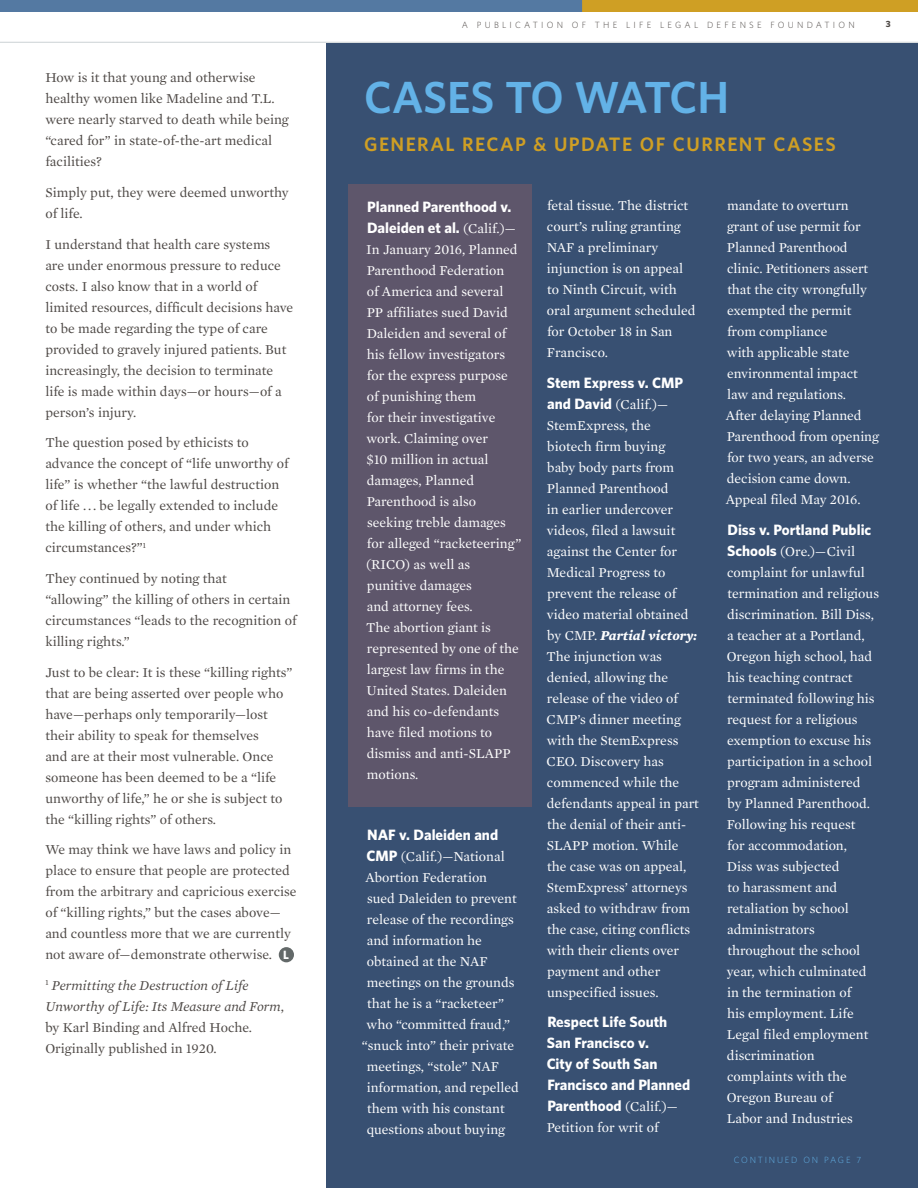
<style>
.page{position:relative;width:918px;height:1188px;background:#fff}
.page>*{position:absolute;margin:0;border:0;box-sizing:border-box;transform-origin:0 0}
.t1{font:600 45px "Whitney HTF";letter-spacing:-.005em;color:#63b2e7}
.t2{font:600 19.5px "Whitney HTF";letter-spacing:.075em;color:#cf9f24}
.t3{font:700 15px/21px "Whitney HTF";color:#fff}
.t4{font:13.8px/21px "Mercury Text G1 Roman";color:#fff}
.t5{font:13.8px/21px "Mercury Text G1 Roman";color:#4d4845}
.t6{font:italic 13.8px/21px "Mercury Text G1";color:#4d4845}
.t7{font:italic 700 13.8px "Mercury Text G1";color:#fff}
.t8{font:300 9px "Whitney HTF";letter-spacing:.36em;color:#4d4845}
.t9{font:300 9px "Whitney HTF";letter-spacing:.2em;color:#63b2e7}
.t10{font:700 9px "Whitney HTF";color:#4d4845}
.s1{font-family:"Whitney HTF";font-weight:700;font-size:12px;color:#fff}
.s2{font-family:"Mercury Text G1 Roman";font-style:normal}
.s3{font-family:"Mercury Text G1 Roman";font-weight:400;font-size:13.8px}
.s4{font-family:"Whitney HTF";font-weight:700;font-size:15px}
.s5{font-family:"Mercury Text G1 Roman";font-weight:400;font-style:normal}
</style>
<div class="page">
<div style="left:327px;top:43px;width:591px;height:1145px;background:#385072"></div>
<div style="left:349px;top:184px;width:183px;height:622px;background:#5e566b"></div>
<div style="left:279px;top:947px;width:15px;height:15px;background:#636969;border-radius:50%"></div>
<div style="left:0;top:0;width:595px;height:12px;background:#5479a2"></div>
<div style="left:582px;top:0;width:336px;height:12px;background:#cf9f24"></div>
<hr style="left:0;top:42px;width:918px;height:1px;background:#dfe4e6">
<p class="t5" style="left:45px;top:67px;width:245px">How is it that young and otherwise healthy women like Madeline and T.L. were nearly starved to death while being “cared for” in state-of-the-art medical facilities?</p>
<p class="t5" style="left:45px;top:182px;width:245px">Simply put, they were deemed unworthy of life.</p>
<p class="t5" style="left:45px;top:233px;width:249px">I understand that health care systems<br>are under enormous pressure to reduce costs. I also know that in a world of limited resources, difficult decisions have to be made regarding the type of care provided to gravely injured patients. But increasingly, the decision to terminate life is made within days—or hours—of a person’s injury.</p>
<p class="t5" style="left:45px;top:432px;width:245px">The question posed by ethicists to advance the concept of “life unworthy of life” is whether “the lawful destruction of life . . . be legally extended to include the killing of others, and under which circumstances?”<sup>1</sup></p>
<p class="t5" style="left:45px;top:568px;width:253px">They continued by noting that<br>“allowing” the killing of others in certain circumstances “leads to the recognition of killing rights.”</p>
<p class="t5" style="left:45px;top:662px;width:249px">Just to be clear: It is these “killing rights” that are being asserted over people who have—perhaps only temporarily—lost their ability to speak for themselves<br>and are at their most vulnerable. Once someone has been deemed to be a “life unworthy of life,” he or she is subject to the “killing rights” of others.</p>
<p class="t5" style="left:45px;top:839px;width:253px">We may think we have laws and policy in place to ensure that people are protected from the arbitrary and capricious exercise of “killing rights,” but the cases above— and countless more that we are currently not aware of—demonstrate otherwise. <span class="s1">L</span></p>
<p class="t6" style="left:45px;top:975px;width:240px"><sup>1</sup> Permitting the Destruction of Life<br>Unworthy of Life: Its Measure and Form<span class="s2">,</span></p>
<p class="t5" style="left:45px;top:1017px;width:208px">by Karl Binding and Alfred Hoche.<br>Originally published in 1920.</p>
<p class="t8" style="left:462px;top:20px;width:395px">A PUBLICATION OF THE LIFE LEGAL DEFENSE FOUNDATION</p>
<p class="t10" style="left:886px;top:19px;width:6px">3</p>
<h1 class="t1" style="left:364px;top:70px;width:367px">CASES TO WATCH</h1>
<h2 class="t2" style="left:364px;top:132px;width:473px">GENERAL RECAP &amp; UPDATE OF CURRENT CASES</h2>
<p class="t3" style="left:367px;top:195px;width:150px">Planned Parenthood v.<br>Daleiden et al. <span class="s3">(Calif.)—</span></p>
<p class="t4" style="left:366px;top:239px;width:157px">In January 2016, Planned<br>Parenthood Federation<br>of America and several<br>PP affiliates sued David<br>Daleiden and several of his fellow investigators for the express purpose of punishing them<br>for their investigative work. Claiming over<br>$10 million in actual damages, Planned<br>Parenthood is also seeking treble damages for alleged “racketeering” (RICO) as well as punitive damages<br>and attorney fees.<br>The abortion giant is represented by one of the largest law firms in the<br>United States. Daleiden and his co-defendants have filed motions to dismiss and anti-SLAPP motions.</p>
<p class="t3" style="left:367px;top:824px;width:132px">NAF v. Daleiden and</p>
<p class="t4" style="left:367px;top:846px;width:140px"><span class="s4">CMP</span> (Calif.)—National</p>
<p class="t4" style="left:366px;top:867px;width:123px">Abortion Federation</p>
<p class="t4" style="left:367px;top:888px;width:151px">sued Daleiden to prevent</p>
<p class="t4" style="left:367px;top:909px;width:149px">release of the recordings</p>
<p class="t4" style="left:367px;top:930px;width:117px">and information he</p>
<p class="t4" style="left:367px;top:951px;width:122px">obtained at the NAF</p>
<p class="t4" style="left:367px;top:972px;width:149px">meetings on the grounds</p>
<p class="t4" style="left:367px;top:993px;width:138px">that he is a “racketeer”</p>
<p class="t4" style="left:367px;top:1014px;width:145px">who “committed fraud,”</p>
<p class="t4" style="left:362px;top:1035px;width:154px">“snuck into” their private</p>
<p class="t4" style="left:367px;top:1056px;width:134px">meetings, “stole” NAF</p>
<p class="t4" style="left:367px;top:1077px;width:154px">information, and repelled</p>
<p class="t4" style="left:367px;top:1098px;width:139px">them with his constant</p>
<p class="t4" style="left:367px;top:1119px;width:140px">questions about buying</p>
<p class="t4" style="left:547px;top:195px;width:150px">fetal tissue. The district court’s ruling granting<br>NAF a preliminary injunction is on appeal to Ninth Circuit, with oral argument scheduled for October 18 in San<br>Francisco.</p>
<p class="t3" style="left:547px;top:372px;width:138px">Stem Express v. CMP</p>
<p class="t4" style="left:547px;top:394px;width:143px"><span class="s4">and David</span> (Calif.)—<br>StemExpress, the biotech firm buying baby body parts from<br>Planned Parenthood<br>in earlier undercover videos, filed a lawsuit against the Center for<br>Medical Progress to prevent the release of video material obtained</p>
<p class="t7" style="left:547px;top:627px;width:151px"><span class="s5">by CMP.</span> Partial victory:</p>
<p class="t4" style="left:546px;top:646px;width:154px">The injunction was denied, allowing the release of the video of<br>CMP’s dinner meeting with the StemExpress<br>CEO. Discovery has commenced while the defendants appeal in part the denial of their anti-<br>SLAPP motion. While the case was on appeal,<br>StemExpress’ attorneys asked to withdraw from the case, citing conflicts with their clients over payment and other unspecified issues.</p>
<p class="t3" style="left:547px;top:1011px;width:145px">Respect Life South<br>San Francisco v.<br>City of South San<br>Francisco and Planned<br>Parenthood <span class="s3">(Calif.)—</span></p>
<p class="t4" style="left:547px;top:1117px;width:113px">Petition for writ of</p>
<p class="t4" style="left:726px;top:195px;width:155px">mandate to overturn grant of use permit for<br>Planned Parenthood clinic. Petitioners assert that the city wrongfully exempted the permit from compliance<br>with applicable state environmental impact law and regulations.<br>After delaying Planned<br>Parenthood from opening for two years, an adverse decision came down.<br>Appeal filed May 2016.</p>
<p class="t3" style="left:727px;top:519px;width:145px">Diss v. Portland Public</p>
<p class="t4" style="left:727px;top:541px;width:154px"><span class="s4">Schools</span> (Ore.)—Civil complaint for unlawful termination and religious discrimination. Bill Diss, a teacher at a Portland,<br>Oregon high school, had his teaching contract terminated following his request for a religious exemption to excuse his participation in a school program administered<br>by Planned Parenthood.<br>Following his request<br>for accommodation,<br>Diss was subjected<br>to harassment and retaliation by school administrators throughout the school year, which culminated in the termination of<br>his employment. Life<br>Legal filed employment discrimination complaints with the<br>Oregon Bureau of<br>Labor and Industries</p>
<p class="t9" style="left:734px;top:1155px;width:129px">CONTINUED ON PAGE 7</p>
</div>
